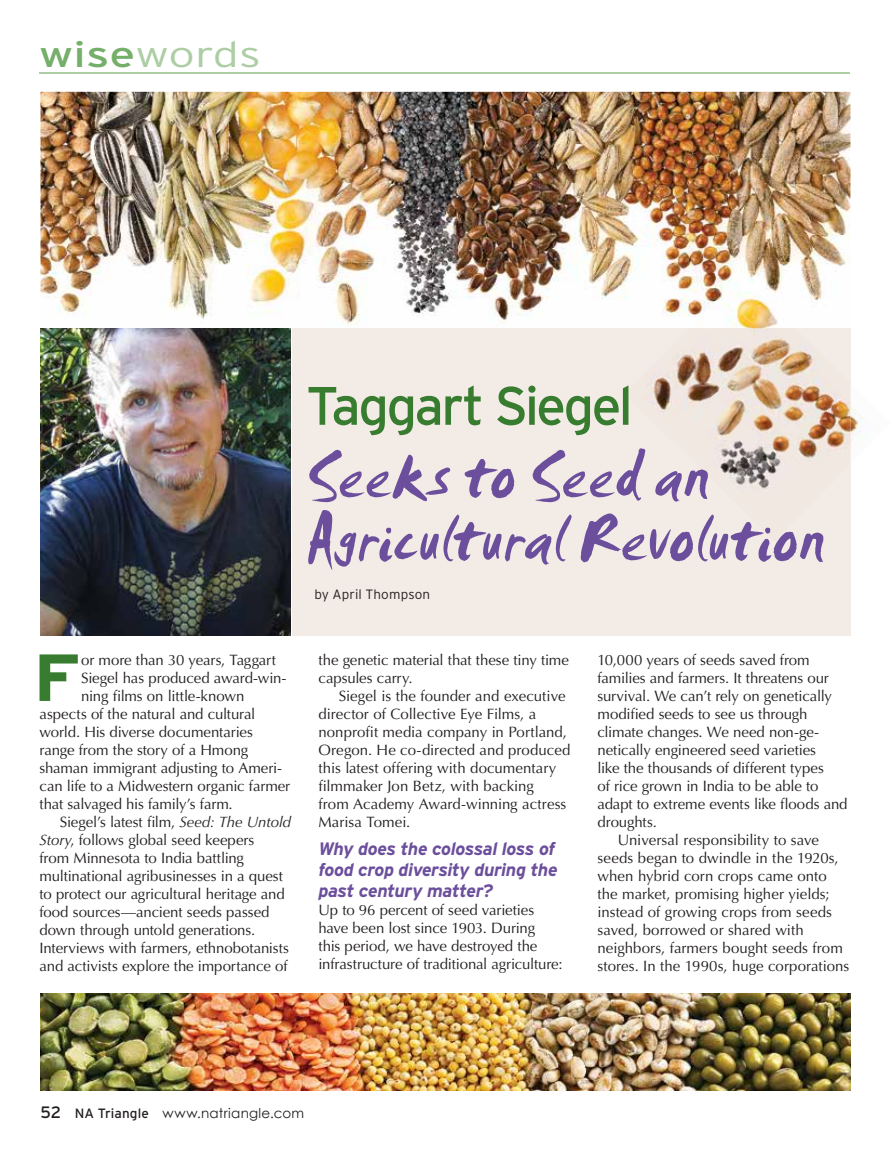
<style>
.page{position:relative;width:891px;height:1161px;background:#fff}
.page>*{position:absolute;margin:0;border:0;box-sizing:border-box;transform-origin:0 0}
.t1{font:70.5px/63px "Smudger Plain";color:#6c4f9c;scale:.95 1}
.t2{font:700 66.45px "Interstate";color:#387c30;scale:1.15 1}
.t3{font:54px "Interstate";letter-spacing:-.05em;color:#387c30}
.t4{font:300 36px "Interstate";letter-spacing:-.01em;color:#adcda4;scale:1.3 1}
.t5{font:italic 700 18px/21px "Interstate";letter-spacing:-.025em;color:#6c4f9c}
.t6{font:15px/18px "Optima LT Std";letter-spacing:-.005em;color:#231f20}
.t7{font:13.5px "Century Gothic";letter-spacing:.02em;color:#231f20}
.t8{font:300 13.5px "Interstate";letter-spacing:.01em;color:#231f20}
.s1{font-weight:400;color:#75af6a}
.s2{font-style:italic}
.s3{font-family:"Interstate";font-size:16.5px}
.s4{font-family:"Interstate"}
</style>
<div class="page">
<img style="left:40px;top:92px;width:810px;height:233px">
<div style="left:292px;top:328px;width:558px;height:307px;background:#f3ebe6"></div>
<img style="left:689px;top:275px;width:106px;height:53px">
<img style="left:850px;top:383px;width:15px;height:81px">
<img style="left:645px;top:328px;width:205px;height:161px">
<hr style="left:39px;top:72px;width:811px;height:2px;background:#adcda4">
<img style="left:40px;top:328px;width:251px;height:307px">
<img style="left:40px;top:993px;width:810px;height:98px">
<h3 class="t4" style="left:39px;top:34px;width:172px"><span class="s1">wise</span>words</h3>
<h3 class="t3" style="left:306px;top:376px;width:328px">Taggart Siegel</h3>
<h1 class="t1" style="left:306px;top:439px;width:548px">Seeks to Seed an<br>Agricultural Revolution</h1>
<p class="t8" style="left:314px;top:586px;width:117px">by April Thompson</p>
<h2 class="t2" style="left:33px;top:640px;width:43px">F</h2>
<p class="t6" style="left:81px;top:651px;width:196px">or more than 30 years, Taggart</p>
<p class="t6" style="left:81px;top:669px;width:207px">Siegel has produced award-win-</p>
<p class="t6" style="left:81px;top:687px;width:165px">ning films on little-known</p>
<p class="t6" style="left:40px;top:705px;width:217px">aspects of the natural and cultural</p>
<p class="t6" style="left:40px;top:723px;width:215px">world. His diverse documentaries</p>
<p class="t6" style="left:40px;top:741px;width:210px">range from the story of a Hmong</p>
<p class="t6" style="left:40px;top:759px;width:244px">shaman immigrant adjusting to Ameri-</p>
<p class="t6" style="left:40px;top:777px;width:252px">can life to a Midwestern organic farmer</p>
<p class="t6" style="left:40px;top:795px;width:195px">that salvaged his family’s farm.</p>
<p class="t6" style="left:60px;top:813px;width:233px">Siegel’s latest film, <span class="s2">Seed: The Untold</span></p>
<p class="t6" style="left:40px;top:831px;width:216px"><span class="s2">Story</span>, follows global seed keepers</p>
<p class="t6" style="left:40px;top:849px;width:206px">from Minnesota to India battling</p>
<p class="t6" style="left:40px;top:867px;width:245px">multinational agribusinesses in a quest</p>
<p class="t6" style="left:40px;top:885px;width:247px">to protect our agricultural heritage and</p>
<p class="t6" style="left:40px;top:903px;width:232px">food sources—ancient seeds passed</p>
<p class="t6" style="left:40px;top:921px;width:217px">down through untold generations.</p>
<p class="t6" style="left:40px;top:939px;width:251px">Interviews with farmers, ethnobotanists</p>
<p class="t6" style="left:40px;top:957px;width:250px">and activists explore the importance of</p>
<p class="t6" style="left:319px;top:651px;width:252px">the genetic material that these tiny time capsules carry.</p>
<p class="t6" style="left:319px;top:687px;width:253px;text-indent:20px">Siegel is the founder and executive director of Collective Eye Films, a nonprofit media company in Portland, Oregon. He co-directed and produced this latest offering with documentary filmmaker Jon Betz, with backing<br>from Academy Award-winning actress Marisa Tomei.</p>
<p class="t5" style="left:319px;top:838px;width:241px">Why does the colossal loss of food crop diversity during the past century matter?</p>
<p class="t6" style="left:319px;top:901px;width:246px">Up to 96 percent of seed varieties have been lost since 1903. During<br>this period, we have destroyed the infrastructure of traditional agriculture:</p>
<p class="t6" style="left:598px;top:651px;width:214px">10,000 years of seeds saved from</p>
<p class="t6" style="left:598px;top:669px;width:233px">families and farmers. It threatens our</p>
<p class="t6" style="left:598px;top:687px;width:236px">survival. We can’t rely on genetically</p>
<p class="t6" style="left:598px;top:705px;width:212px">modified seeds to see us through</p>
<p class="t6" style="left:598px;top:723px;width:223px">climate changes. We need non-ge-</p>
<p class="t6" style="left:598px;top:741px;width:220px">netically engineered seed varieties</p>
<p class="t6" style="left:598px;top:759px;width:228px">like the thousands of different types</p>
<p class="t6" style="left:598px;top:777px;width:223px">of rice grown in India to be able to</p>
<p class="t6" style="left:598px;top:795px;width:252px">adapt to extreme events like floods and</p>
<p class="t6" style="left:598px;top:813px;width:61px">droughts.</p>
<p class="t6" style="left:618px;top:831px;width:203px">Universal responsibility to save</p>
<p class="t6" style="left:598px;top:849px;width:243px">seeds began to dwindle in the 1920s,</p>
<p class="t6" style="left:598px;top:867px;width:231px">when hybrid corn crops came onto</p>
<p class="t6" style="left:598px;top:885px;width:234px">the market, promising higher yields;</p>
<p class="t6" style="left:598px;top:903px;width:236px">instead of growing crops from seeds</p>
<p class="t6" style="left:598px;top:921px;width:208px">saved, borrowed or shared with</p>
<p class="t6" style="left:598px;top:939px;width:247px">neighbors, farmers bought seeds from</p>
<p class="t6" style="left:598px;top:957px;width:253px">stores. In the 1990s, huge corporations</p>
<p class="t7" style="left:40px;top:1105px;width:265px"><span class="s3">52</span> <span class="s4">NA Triangle</span> www.natriangle.com</p>
</div>
